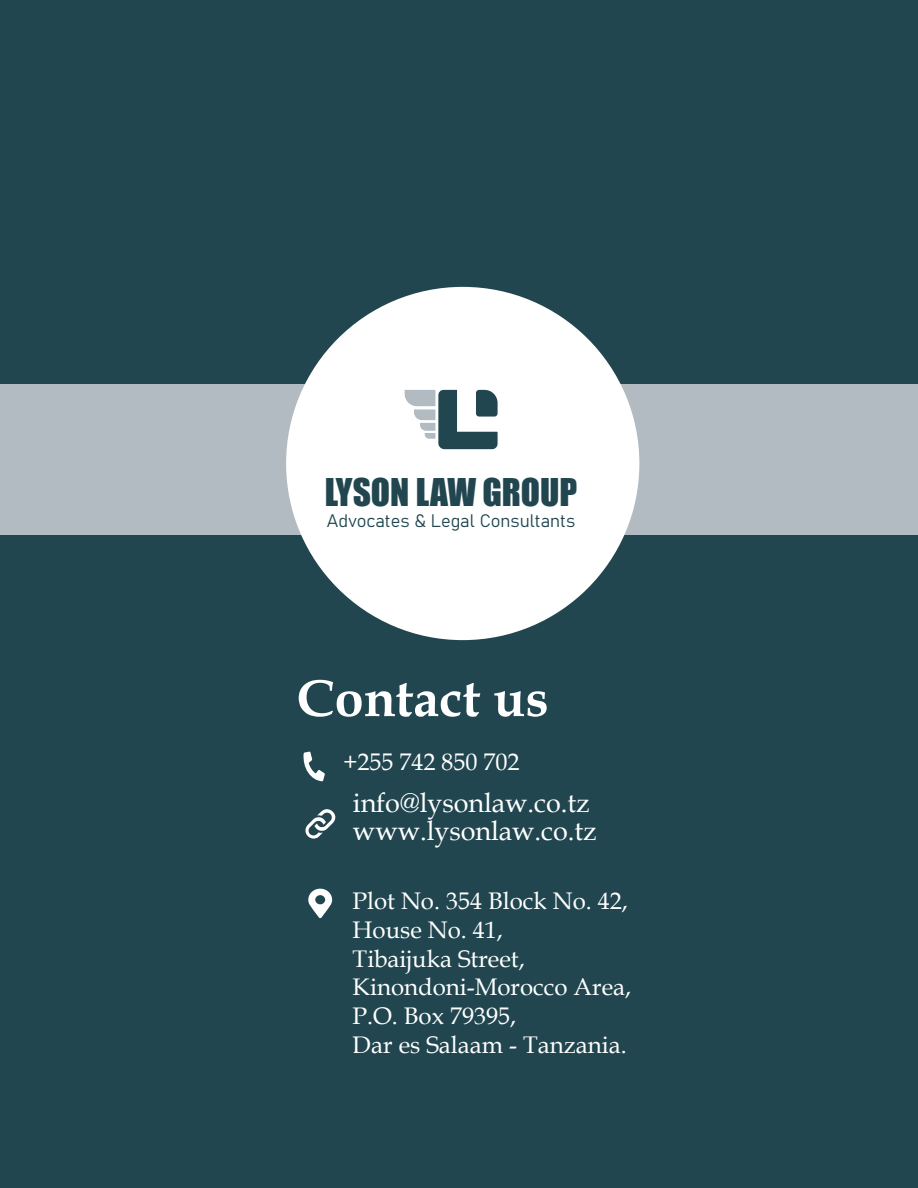
<style>
.page{position:relative;width:918px;height:1188px;background:#21464f}
.page>*{position:absolute;margin:0;border:0;box-sizing:border-box;transform-origin:0 0}
.t1{font:700 52.5px "Book Antiqua";color:#fff}
.t2{font:35.1px "Impact";color:#21464f}
.t3{font:27px/28.8px "Book Antiqua";letter-spacing:-.005em;color:#fff}
.t4{font:24px/28.8px "Book Antiqua";color:#fff}
.t5{font:17.85px "Bahnschrift";color:#21464f}
</style>
<div class="page">
<svg style="left:303px;top:752px;width:22px;height:29px"></svg>
<svg style="left:308px;top:889px;width:24px;height:29px"></svg>
<svg style="left:305px;top:809px;width:30px;height:30px"></svg>
<div style="left:0;top:384px;width:918px;height:151px;background:#b1bbc1"></div>
<div style="left:286px;top:287px;width:353px;height:353px;background:#fff;border-radius:50%"></div>
<svg style="left:405px;top:390px;width:93px;height:59px"></svg>
<h2 class="t2" style="left:325px;top:465px;width:254px">LYSON LAW GROUP</h2>
<p class="t5" style="left:327px;top:508px;width:250px">Advocates &amp; Legal Consultants</p>
<h1 class="t1" style="left:297px;top:662px;width:254px">Contact us</h1>
<p class="t4" style="left:343px;top:747px;width:178px">+255 742 850 702</p>
<p class="t3" style="left:353px;top:787px;width:245px">info@lysonlaw.co.tz www.lysonlaw.co.tz</p>
<p class="t4" style="left:353px;top:886px;width:280px">Plot No. 354 Block No. 42,<br>House No. 41,<br>Tibaijuka Street,<br>Kinondoni-Morocco Area,<br>P.O. Box 79395,<br>Dar es Salaam - Tanzania.</p>
</div>
